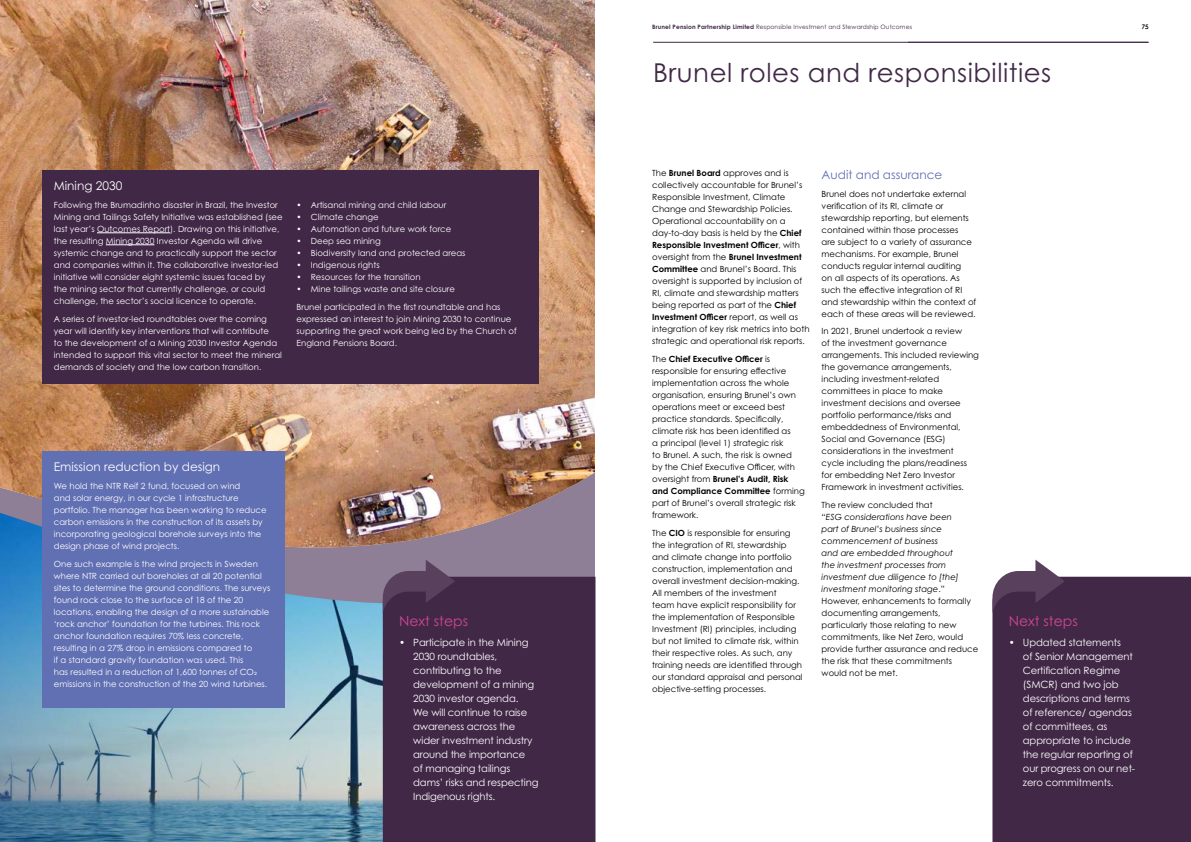
<style>
.page{position:relative;width:1191px;height:842px;background:#fff}
.page>*{position:absolute;margin:0;border:0;box-sizing:border-box;transform-origin:0 0}
.t1{font:26px "Century Gothic Pro";letter-spacing:.02em;color:#412847}
.t2{font:14px "Century Gothic Pro";color:#d04693}
.t3{font:12px "Century Gothic Pro";color:#fff}
.t4{font:12px "Century Gothic Pro";color:#616fb3}
.t5{font:10px/14px "Century Gothic Pro";letter-spacing:-.01em;color:#fff}
.t6{font:8.5px/12px "Century Gothic Pro";color:#000}
.t7{font:8.5px/12px "Century Gothic Pro";color:#fff}
.t8{font:6px "Century Gothic Pro";letter-spacing:.02em;color:#412847}
.t9{font:6px "Century Gothic Pro";color:#000}
.s1{font-weight:700}
.s2{font-style:italic}
</style>
<div class="page">
<img style="left:0;top:700px;width:383px;height:142px">
<svg style="left:0;top:550px;width:595px;height:103px;background:#7392b3"></svg>
<img style="left:0;top:0;width:595px;height:550px">
<div style="left:43px;top:170px;width:496px;height:214px;background:#412847"></div>
<hr style="left:97px;top:233px;width:73px;height:1px;background:#fff">
<hr style="left:106px;top:245px;width:48px;height:1px;background:#fff">
<div style="left:43px;top:451px;width:242px;height:256px;background:#616fb3"></div>
<div style="left:383px;top:577px;width:212px;height:265px;background:#412847"></div>
<div style="left:992px;top:577px;width:199px;height:265px;background:#412847"></div>
<svg style="left:383px;top:560px;width:72px;height:53px;background:#5c4662"></svg>
<svg style="left:992px;top:560px;width:72px;height:53px"></svg>
<hr style="left:653px;top:42px;width:495px;height:1px;background:#412847">
<h3 class="t3" style="left:54px;top:179px;width:70px">Mining 2030</h3>
<p class="t7" style="left:54px;top:199px;width:230px">Following the Brumadinho disaster in Brazil, the Investor Mining and Tailings Safety Initiative was established (see last year’s Outcomes Report). Drawing on this initiative, the resulting Mining 2030 Investor Agenda will drive systemic change and to practically support the sector and companies within it. The collaborative investor-led initiative will consider eight systemic issues faced by<br>the mining sector that currently challenge, or could challenge, the sector’s social licence to operate.</p>
<p class="t7" style="left:54px;top:312px;width:229px">A series of investor-led roundtables over the coming year will identify key interventions that will contribute<br>to the development of a Mining 2030 Investor Agenda intended to support this vital sector to meet the mineral demands of society and the low carbon transition.</p>
<p class="t7" style="left:297px;top:199px;width:151px">• Artisanal mining and child labour</p>
<p class="t7" style="left:297px;top:211px;width:83px">• Climate change</p>
<p class="t7" style="left:297px;top:223px;width:156px">• Automation and future work force</p>
<p class="t7" style="left:297px;top:235px;width:86px">• Deep sea mining</p>
<p class="t7" style="left:297px;top:247px;width:170px">• Biodiversity land and protected areas</p>
<p class="t7" style="left:297px;top:259px;width:84px">• Indigenous rights</p>
<p class="t7" style="left:297px;top:271px;width:125px">• Resources for the transition</p>
<p class="t7" style="left:297px;top:280px;width:205px;line-height:17.7px">• Mine tailings waste and site closure<br>Brunel participated in the first roundtable and has</p>
<p class="t7" style="left:297px;top:312px;width:221px">expressed an interest to join Mining 2030 to continue supporting the great work being led by the Church of<br>England Pensions Board.</p>
<h3 class="t3" style="left:54px;top:460px;width:168px">Emission reduction by design</h3>
<p class="t7" style="left:54px;top:480px;width:214px">We hold the NTR Reif 2 fund, focused on wind<br>and solar energy, in our cycle 1 infrastructure portfolio. The manager has been working to reduce carbon emissions in the construction of its assets by incorporating geological borehole surveys into the design phase of wind projects.</p>
<p class="t7" style="left:54px;top:558px;width:218px">One such example is the wind projects in Sweden where NTR carried out boreholes at all 20 potential sites to determine the ground conditions. The surveys found rock close to the surface of 18 of the 20 locations, enabling the design of a more sustainable ‘rock anchor’ foundation for the turbines. This rock anchor foundation requires 70% less concrete, resulting in a 27% drop in emissions compared to<br>if a standard gravity foundation was used. This<br>has resulted in a reduction of 1,600 tonnes of CO2 emissions in the construction of the 20 wind turbines.</p>
<h2 class="t2" style="left:399px;top:612px;width:71px">Next steps</h2>
<p class="t5" style="left:413px;top:635px;width:127px;text-indent:-14px">• Participate in the Mining<br>2030 roundtables, contributing to the development of a mining<br>2030 investor agenda.<br>We will continue to raise awareness across the wider investment industry around the importance<br>of managing tailings dams’ risks and respecting<br>Indigenous rights.</p>
<p class="t8" style="left:652px;top:24px;width:261px"><span class="s1">Brunel Pension Partnership Limited</span> Responsible Investment and Stewardship Outcomes</p>
<p class="t9" style="left:1141px;top:24px;width:8px">75</p>
<h1 class="t1" style="left:653px;top:56px;width:400px">Brunel roles and responsibilities</h1>
<p class="t6" style="left:652px;top:167px;width:159px">The <span class="s1">Brunel Board</span> approves and is collectively accountable for Brunel’s Responsible Investment, Climate Change and Stewardship Policies.<br>Operational accountability on a day-to-day basis is held by the <span class="s1">Chief Responsible Investment Officer</span>, with oversight from the <span class="s1">Brunel Investment Committee</span> and Brunel’s Board. This oversight is supported by inclusion of RI, climate and stewardship matters being reported as part of the <span class="s1">Chief Investment Officer</span> report, as well as integration of key risk metrics into both strategic and operational risk reports.</p>
<p class="t6" style="left:652px;top:353px;width:154px">The <span class="s1">Chief Executive Officer</span> is responsible for ensuring effective implementation across the whole organisation, ensuring Brunel’s own operations meet or exceed best practice standards. Specifically, climate risk has been identified as<br>a principal (level 1) strategic risk<br>to Brunel. A such, the risk is owned<br>by the Chief Executive Officer, with oversight from <span class="s1">Brunel’s Audit, Risk and Compliance Committee</span> forming part of Brunel’s overall strategic risk framework.</p>
<p class="t6" style="left:652px;top:527px;width:152px">The <span class="s1">CIO</span> is responsible for ensuring the integration of RI, stewardship and climate change into portfolio construction, implementation and overall investment decision-making.<br>All members of the investment<br>team have explicit responsibility for the implementation of Responsible Investment (RI) principles, including but not limited to climate risk, within their respective roles. As such, any training needs are identified through our standard appraisal and personal objective-setting processes.</p>
<h3 class="t4" style="left:821px;top:167px;width:122px">Audit and assurance</h3>
<p class="t6" style="left:821px;top:187px;width:156px">Brunel does not undertake external verification of its RI, climate or stewardship reporting, but elements contained within those processes<br>are subject to a variety of assurance mechanisms. For example, Brunel conducts regular internal auditing<br>on all aspects of its operations. As such the effective integration of RI and stewardship within the context of each of these areas will be reviewed.</p>
<p class="t6" style="left:821px;top:325px;width:159px">In 2021, Brunel undertook a review<br>of the investment governance arrangements. This included reviewing the governance arrangements, including investment-related committees in place to make investment decisions and oversee portfolio performance/risks and embeddedness of Environmental, Social and Governance (ESG) considerations in the investment<br>cycle including the plans/readiness for embedding Net Zero Investor Framework in investment activities.</p>
<p class="t6" style="left:821px;top:499px;width:158px">The review concluded that<br>“<span class="s2">ESG considerations have been<br>part of Brunel’s business since commencement of business<br>and are embedded throughout<br>the investment processes from investment due diligence to [the] investment monitoring stage</span>.”<br>However, enhancements to formally documenting arrangements, particularly those relating to new commitments, like Net Zero, would provide further assurance and reduce the risk that these commitments would not be met.</p>
<h2 class="t2" style="left:1008px;top:612px;width:71px">Next steps</h2>
<p class="t5" style="left:1023px;top:635px;width:114px;text-indent:-14px">• Updated statements<br>of Senior Management<br>Certification Regime (SMCR) and two job descriptions and terms of reference/ agendas of committees, as appropriate to include the regular reporting of our progress on our net&shy;zero commitments.</p>
</div>
